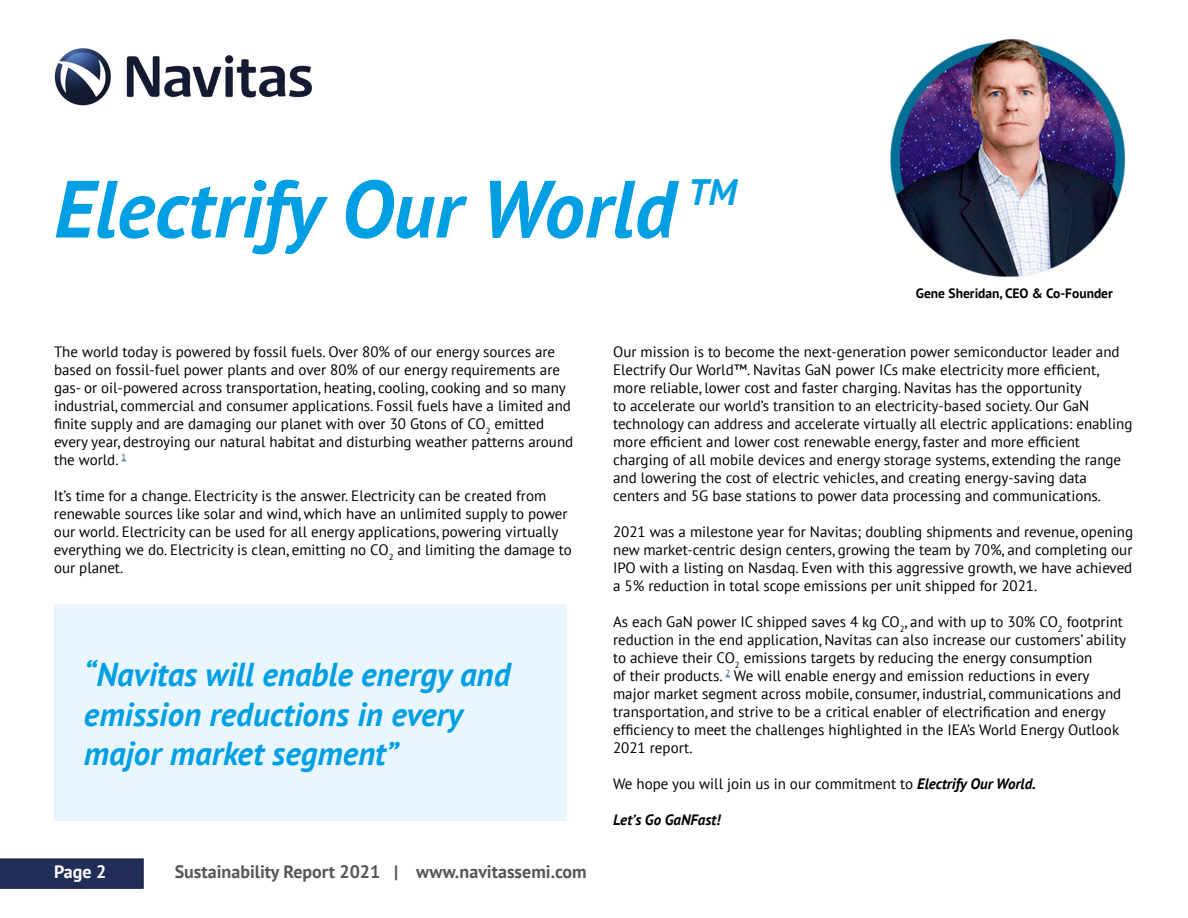
<style>
.page{position:relative;width:1188px;height:918px;background:#fff}
.page>*{position:absolute;margin:0;border:0;box-sizing:border-box;transform-origin:0 0}
.t1{font:italic 700 81px "PT Sans";color:#009fe3}
.t2{font:italic 700 33px/39.6px "PT Sans";color:#009fe3}
.t3{font:700 18px "PT Sans";color:#575756}
.t4{font:700 18px "PT Sans";color:#fff}
.t5{font:15px/18px "PT Sans";color:#000}
.t6{font:italic 700 15px "PT Sans";color:#000}
.t7{font:700 13.5px "PT Sans";color:#000}
.s1{font-weight:700;font-style:italic}
</style>
<div class="page">
<svg style="left:0;top:859px;width:144px;height:30px;background:#222e58"></svg>
<img style="left:54px;top:48px;width:259px;height:58px">
<img style="left:890px;top:38px;width:236px;height:239px">
<div style="left:54px;top:604px;width:513px;height:217px;background:#eaf6fe"></div>
<h1 class="t1" style="left:54px;top:155px;width:684px">Electrify Our World <sup>TM</sup></h1>
<p class="t7" style="left:916px;top:284px;width:199px">Gene Sheridan, CEO &amp; Co-Founder</p>
<p class="t5" style="left:54px;top:343px;width:521px">The world today is powered by fossil fuels. Over 80% of our energy sources are based on fossil-fuel power plants and over 80% of our energy requirements are gas- or oil-powered across transportation, heating, cooling, cooking and so many industrial, commercial and consumer applications. Fossil fuels have a limited and finite supply and are damaging our planet with over 30 Gtons of CO<sub>2</sub> emitted every year, destroying our natural habitat and disturbing weather patterns around the world. <sup>1</sup></p>
<p class="t5" style="left:54px;top:487px;width:519px">It’s time for a change. Electricity is the answer. Electricity can be created from renewable sources like solar and wind, which have an unlimited supply to power our world. Electricity can be used for all energy applications, powering virtually everything we do. Electricity is clean, emitting no CO<sub>2</sub> and limiting the damage to our planet.</p>
<h2 class="t2" style="left:84px;top:654px;width:428px">“Navitas will enable energy and emission reductions in every major market segment”</h2>
<p class="t4" style="left:54px;top:859px;width:54px">Page 2</p>
<p class="t3" style="left:175px;top:859px;width:413px">Sustainability Report 2021 | www.navitassemi.com</p>
<p class="t5" style="left:613px;top:343px;width:521px">Our mission is to become the next-generation power semiconductor leader and Electrify Our World™. Navitas GaN power ICs make electricity more efficient, more reliable, lower cost and faster charging. Navitas has the opportunity<br>to accelerate our world’s transition to an electricity-based society. Our GaN technology can address and accelerate virtually all electric applications: enabling more efficient and lower cost renewable energy, faster and more efficient charging of all mobile devices and energy storage systems, extending the range and lowering the cost of electric vehicles, and creating energy-saving data centers and 5G base stations to power data processing and communications.</p>
<p class="t5" style="left:613px;top:523px;width:521px;text-align:justify">2021 was a milestone year for Navitas; doubling shipments and revenue, opening new market-centric design centers, growing the team by 70%, and completing our IPO with a listing on Nasdaq. Even with this aggressive growth, we have achieved a 5% reduction in total scope emissions per unit shipped for 2021.</p>
<p class="t5" style="left:613px;top:613px;width:515px">As each GaN power IC shipped saves 4 kg CO<sub>2</sub>, and with up to 30% CO<sub>2</sub> footprint reduction in the end application, Navitas can also increase our customers’ ability to achieve their CO<sub>2</sub> emissions targets by reducing the energy consumption<br>of their products. <sup>2</sup> We will enable energy and emission reductions in every major market segment across mobile, consumer, industrial, communications and transportation, and strive to be a critical enabler of electrification and energy efficiency to meet the challenges highlighted in the IEA’s World Energy Outlook 2021 report.</p>
<p class="t5" style="left:613px;top:775px;width:424px">We hope you will join us in our commitment to <span class="s1">Electrify Our World.</span></p>
<p class="t6" style="left:613px;top:810px;width:109px">Let’s Go GaNFast!</p>
</div>
